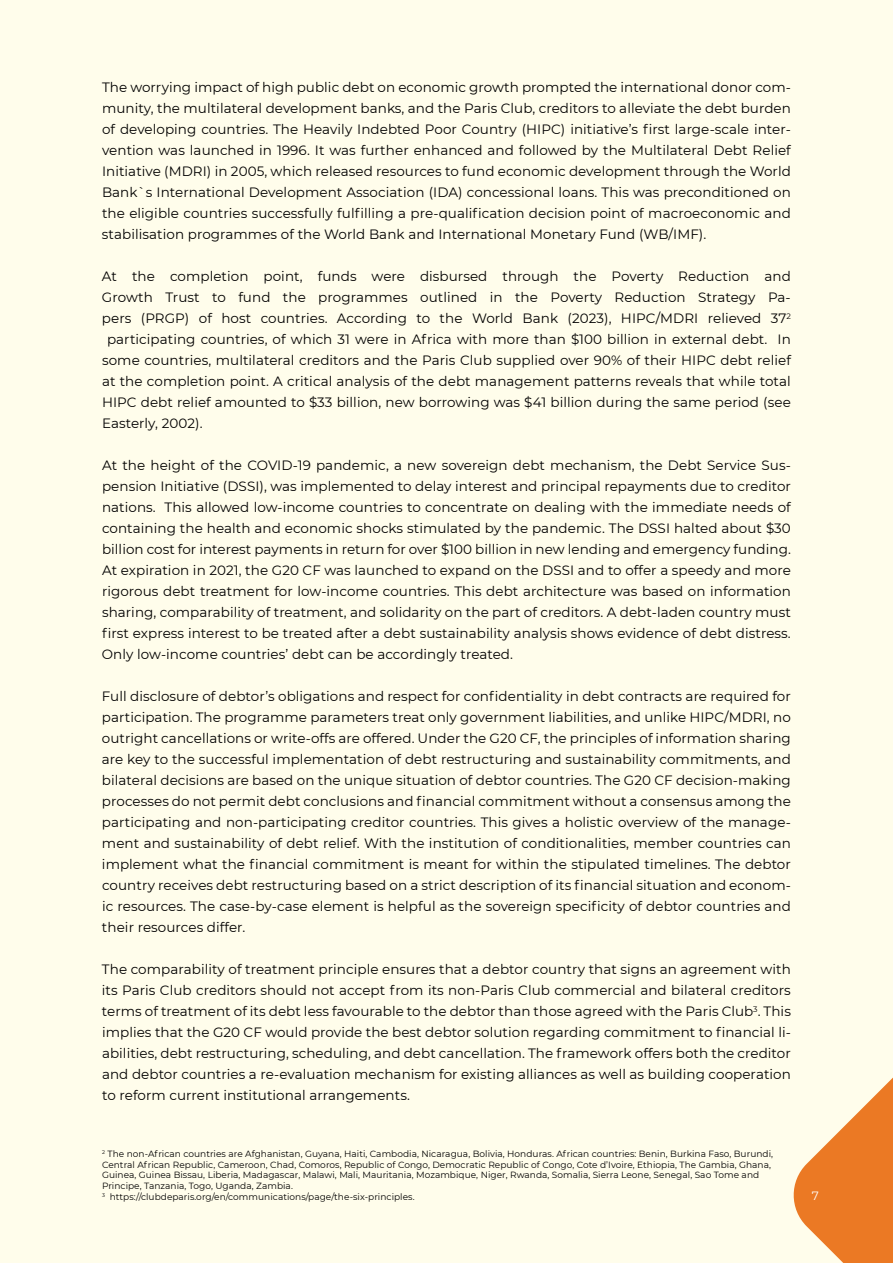
<style>
.page{position:relative;width:893px;height:1263px;background:#fffdeb}
.page>*{position:absolute;margin:0;border:0;box-sizing:border-box;transform-origin:0 0}
.t1{font:13.5px/21px "Montserrat";letter-spacing:.005em;color:#000;text-align:justify}
.t2{font:12px "Montserrat";color:#fff}
.t3{font:9px/10.8px "Montserrat";letter-spacing:.005em;color:#000}
</style>
<div class="page">
<svg style="left:793px;top:1077px;width:100px;height:186px"></svg>
<p class="t1" style="left:102px;top:76px;width:690px">The worrying impact of high public debt on economic growth prompted the international donor com&shy;munity, the multilateral development banks, and the Paris Club, creditors to alleviate the debt burden of developing countries. The Heavily Indebted Poor Country (HIPC) initiative’s first large-scale inter&shy;vention was launched in 1996. It was further enhanced and followed by the Multilateral Debt Relief Initiative (MDRI) in 2005, which released resources to fund economic development through the World Bank`s International Development Association (IDA) concessional loans. This was preconditioned on the eligible countries successfully fulfilling a pre-qualification decision point of macroeconomic and stabilisation programmes of the World Bank and International Monetary Fund (WB/IMF).</p>
<p class="t1" style="left:102px;top:265px;width:690px">At the completion point, funds were disbursed through the Poverty Reduction and</p>
<p class="t1" style="left:102px;top:286px;width:690px">Growth Trust to fund the programmes outlined in the Poverty Reduction Strategy Pa-</p>
<p class="t1" style="left:102px;top:307px;width:690px">pers (PRGP) of host countries. According to the World Bank (2023), HIPC/MDRI relieved 37<sup>2</sup></p>
<p class="t1" style="left:107px;top:328px;width:685px">participating countries, of which 31 were in Africa with more than $100 billion in external debt. In</p>
<p class="t1" style="left:102px;top:349px;width:690px">some countries, multilateral creditors and the Paris Club supplied over 90% of their HIPC debt relief</p>
<p class="t1" style="left:102px;top:370px;width:690px">at the completion point. A critical analysis of the debt management patterns reveals that while total</p>
<p class="t1" style="left:102px;top:391px;width:690px">HIPC debt relief amounted to $33 billion, new borrowing was $41 billion during the same period (see</p>
<p class="t1" style="left:102px;top:412px;width:102px">Easterly, 2002).</p>
<p class="t1" style="left:102px;top:454px;width:690px">At the height of the COVID-19 pandemic, a new sovereign debt mechanism, the Debt Service Sus&shy;pension Initiative (DSSI), was implemented to delay interest and principal repayments due to creditor nations. This allowed low-income countries to concentrate on dealing with the immediate needs of containing the health and economic shocks stimulated by the pandemic. The DSSI halted about $30 billion cost for interest payments in return for over $100 billion in new lending and emergency funding.<br>At expiration in 2021, the G20 CF was launched to expand on the DSSI and to offer a speedy and more rigorous debt treatment for low-income countries. This debt architecture was based on information sharing, comparability of treatment, and solidarity on the part of creditors. A debt-laden country must first express interest to be treated after a debt sustainability analysis shows evidence of debt distress.<br>Only low-income countries’ debt can be accordingly treated.</p>
<p class="t1" style="left:102px;top:685px;width:690px">Full disclosure of debtor’s obligations and respect for confidentiality in debt contracts are required for participation. The programme parameters treat only government liabilities, and unlike HIPC/MDRI, no outright cancellations or write-offs are offered. Under the G20 CF, the principles of information sharing are key to the successful implementation of debt restructuring and sustainability commitments, and bilateral decisions are based on the unique situation of debtor countries. The G20 CF decision-making processes do not permit debt conclusions and financial commitment without a consensus among the participating and non-participating creditor countries. This gives a holistic overview of the manage&shy;ment and sustainability of debt relief. With the institution of conditionalities, member countries can implement what the financial commitment is meant for within the stipulated timelines. The debtor country receives debt restructuring based on a strict description of its financial situation and econom&shy;ic resources. The case-by-case element is helpful as the sovereign specificity of debtor countries and their resources differ.</p>
<p class="t1" style="left:102px;top:958px;width:690px">The comparability of treatment principle ensures that a debtor country that signs an agreement with its Paris Club creditors should not accept from its non-Paris Club commercial and bilateral creditors terms of treatment of its debt less favourable to the debtor than those agreed with the Paris Club<sup>3</sup>. This implies that the G20 CF would provide the best debtor solution regarding commitment to financial li&shy;abilities, debt restructuring, scheduling, and debt cancellation. The framework offers both the creditor and debtor countries a re-evaluation mechanism for existing alliances as well as building cooperation to reform current institutional arrangements.</p>
<p class="t3" style="left:102px;top:1148px;width:673px"><sup>2</sup> The non-African countries are Afghanistan, Guyana, Haiti, Cambodia, Nicaragua, Bolivia, Honduras. African countries: Benin, Burkina Faso, Burundi, Central African Republic, Cameroon, Chad, Comoros, Republic of Congo, Democratic Republic of Congo, Cote d’Ivoire, Ethiopia, The Gambia, Ghana, Guinea, Guinea Bissau, Liberia, Madagascar, Malawi, Mali, Mauritania, Mozambique, Niger, Rwanda, Somalia, Sierra Leone, Senegal, Sao Tome and Principe, Tanzania, Togo, Uganda, Zambia.<br><sup>3</sup> https://clubdeparis.org/en/communications/page/the-six-principles.</p>
<p class="t2" style="left:812px;top:1187px;width:9px">7</p>
</div>
